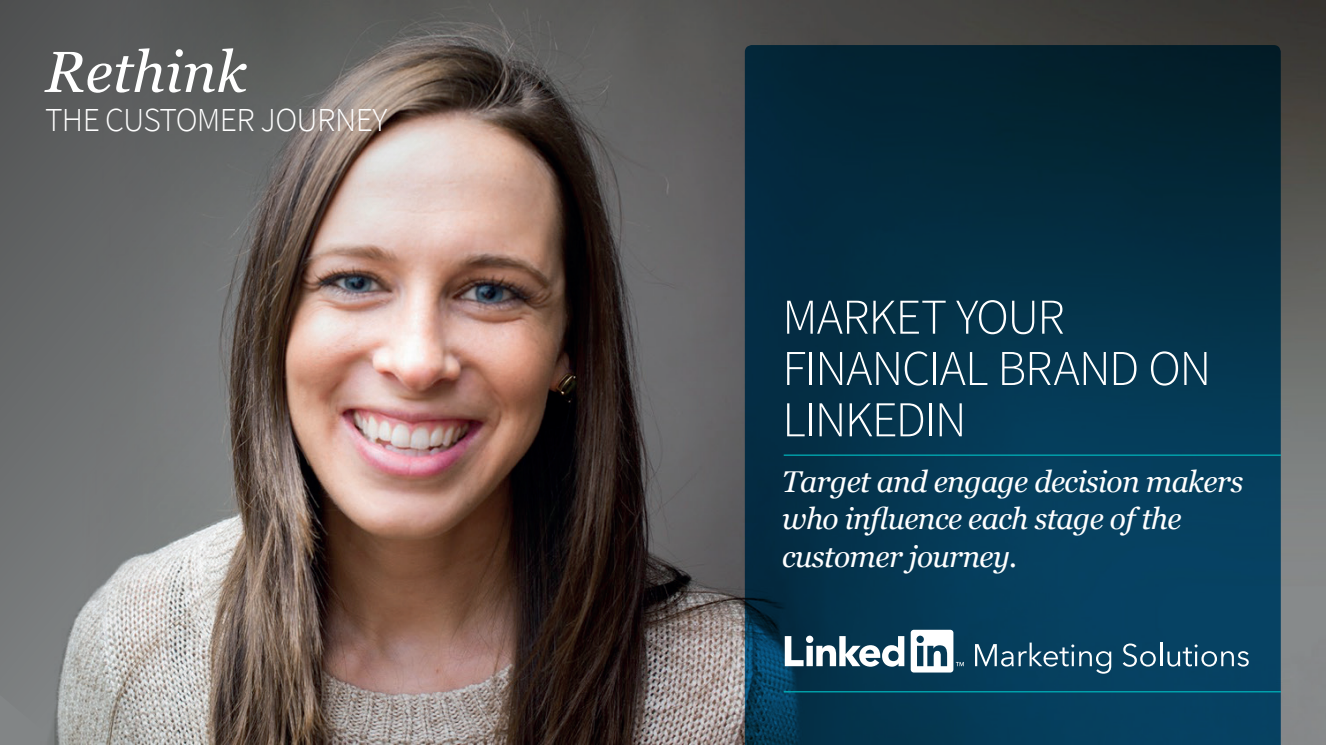
<style>
.page{position:relative;width:1326px;height:745px;background:#fff}
.page>*{position:absolute;margin:0;border:0;box-sizing:border-box;transform-origin:0 0}
.t1{font:italic 57.75px "Georgia";color:#fff}
.t2{font:300 50px/51.2px "Source Sans Pro";letter-spacing:-.025em;color:#fff}
.t3{font:300 33.5px "Source Sans Pro";letter-spacing:-.02em;color:#fff}
.t4{font:italic 30px/37.5px "Georgia";letter-spacing:-.02em;color:#fff}
</style>
<div class="page">
<img style="left:0;top:0;width:1325px;height:744px">
<img style="left:0;top:0;width:661px;height:730px">
<svg style="left:744px;top:45px;width:536px;height:699px;background:#04324a"></svg>
<hr style="left:783px;top:454px;width:497px;height:1px;background:#00b2b9">
<hr style="left:783px;top:690px;width:497px;height:2px;background:#00b2b9">
<svg style="left:974px;top:642px;width:137px;height:31px;background:#34627c"></svg>
<svg style="left:1122px;top:643px;width:33px;height:23px"></svg>
<hr style="left:1159px;top:642px;width:3px;height:23px;background:#fff">
<svg style="left:1167px;top:644px;width:81px;height:22px;background:#3c6b85"></svg>
<svg style="left:784px;top:635px;width:120px;height:31px"></svg>
<svg style="left:910px;top:629px;width:53px;height:43px"></svg>
<h1 class="t1" style="left:45px;top:30px;width:203px">Rethink</h1>
<p class="t3" style="left:45px;top:99px;width:344px">THE CUSTOMER JOURNEY</p>
<h2 class="t2" style="left:782px;top:291px;width:430px">MARKET YOUR<br>FINANCIAL BRAND ON<br>LINKEDIN</h2>
<p class="t4" style="left:782px;top:461px;width:462px">Target and engage decision makers who influence each stage of the customer journey.</p>
</div>
